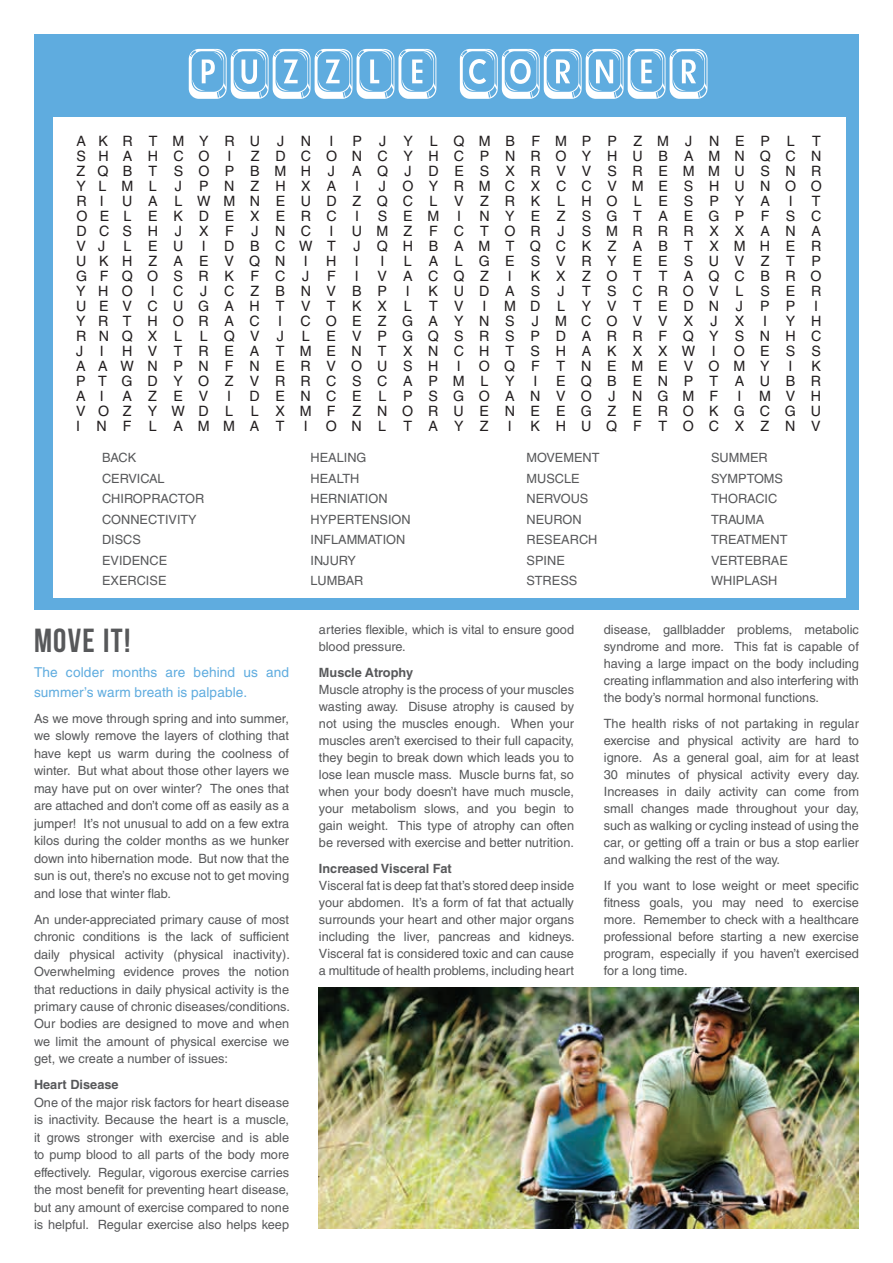
<style>
.page{position:relative;width:893px;height:1263px;background:#fff}
.page>*{position:absolute;margin:0;border:0;box-sizing:border-box;transform-origin:0 0}
.t1{font:67.65px "Betsy Flanagan";letter-spacing:-.01em;color:#fff}
.t2{font:33.3px "Bebas Neue";letter-spacing:.04em;color:#57585a}
.t3{font:14.25px/15px "Helvetica LT Std";color:#231f20;text-align:justify}
.t4{font:13.65px/20.4px "Helvetica LT Std";letter-spacing:.01em;color:#5facdf}
.t5{font:12.75px/17px "Helvetica LT Std";color:#57585a;text-align:justify}
.t6{font:700 12.75px "Helvetica LT Std";color:#57585a}
</style>
<div class="page">
<img style="left:319px;top:988px;width:540px;height:241px">
<div style="left:34px;top:34px;width:825px;height:576px;background:#5facdf"></div>
<div style="left:53px;top:117px;width:793px;height:480px;background:#fff"></div>
<h1 class="t1" style="left:185px;top:36px;width:525px">PUZZLE CORNER</h1>
<p class="t3" style="left:77px;top:133px;width:236px">A K R T M Y R U J N</p>
<p class="t3" style="left:330px;top:133px;width:5px">I</p>
<p class="t3" style="left:352px;top:133px;width:470px">P J Y L Q M B F M P P Z M J N E P L T</p>
<p class="t3" style="left:77px;top:148px;width:135px">S H A H C O</p>
<p class="t3" style="left:228px;top:148px;width:5px">I</p>
<p class="t3" style="left:76px;top:148px;width:747px;text-indent:174px">Z D C O N C Y H C P N R O Y H U B A M N Q C N Z Q B T S O P B M H J A Q J D E S X R V V S R E M M U S N R Y L M L</p>
<p class="t3" style="left:175px;top:178px;width:163px">J P N Z H X A</p>
<p class="t3" style="left:355px;top:178px;width:5px">I</p>
<p class="t3" style="left:379px;top:178px;width:444px">J O Y R M C X C C V M E S H U N O O</p>
<p class="t3" style="left:76px;top:193px;width:29px">R I</p>
<p class="t3" style="left:122px;top:193px;width:649px">U A L W M N E U D Z Q C L V Z R K L H O L E S P Y A</p>
<p class="t3" style="left:789px;top:193px;width:5px">I</p>
<p class="t3" style="left:812px;top:193px;width:10px">T</p>
<p class="t3" style="left:76px;top:208px;width:262px">O E L E K D E X E R C</p>
<p class="t3" style="left:355px;top:208px;width:5px">I</p>
<p class="t3" style="left:378px;top:208px;width:85px">S E M I</p>
<p class="t3" style="left:479px;top:208px;width:344px">N Y E Z S G T A E G P F S C</p>
<p class="t3" style="left:76px;top:223px;width:236px">D C S H J X F J N C</p>
<p class="t3" style="left:329px;top:223px;width:5px">I</p>
<p class="t3" style="left:352px;top:223px;width:471px">U M Z F C T O R J S M R R R X X A N A</p>
<p class="t3" style="left:76px;top:238px;width:31px">V J</p>
<p class="t3" style="left:123px;top:238px;width:62px">L E U</p>
<p class="t3" style="left:202px;top:238px;width:5px">I</p>
<p class="t3" style="left:76px;top:238px;width:746px;text-indent:148px">D B C W T J Q H B A M T Q C K Z A B T X M H E R<br>U K H Z A E V Q N</p>
<p class="t3" style="left:304px;top:253px;width:5px">I</p>
<p class="t3" style="left:326px;top:253px;width:12px">H</p>
<p class="t3" style="left:355px;top:253px;width:5px">I</p>
<p class="t3" style="left:380px;top:253px;width:5px">I</p>
<p class="t3" style="left:404px;top:253px;width:418px">L A L G E S V R Y E E S U V Z T P</p>
<p class="t3" style="left:76px;top:268px;width:261px">G F Q O S R K F C J F</p>
<p class="t3" style="left:355px;top:268px;width:5px">I</p>
<p class="t3" style="left:378px;top:268px;width:113px">V A C Q Z</p>
<p class="t3" style="left:508px;top:268px;width:5px">I</p>
<p class="t3" style="left:531px;top:268px;width:292px">K X Z O T T A Q C B R O</p>
<p class="t3" style="left:76px;top:283px;width:58px">Y H O</p>
<p class="t3" style="left:151px;top:283px;width:5px">I</p>
<p class="t3" style="left:173px;top:283px;width:215px">C J C Z B N V B P</p>
<p class="t3" style="left:406px;top:283px;width:5px">I</p>
<p class="t3" style="left:76px;top:283px;width:746px;text-indent:352px">K U D A S J T S C R O V L S E R<br>U E V C U G A H T V T K X L T V</p>
<p class="t3" style="left:482px;top:298px;width:314px">I M D L Y V T E D N J P P</p>
<p class="t3" style="left:814px;top:298px;width:5px">I</p>
<p class="t3" style="left:76px;top:313px;width:185px">Y R T H O R A C</p>
<p class="t3" style="left:278px;top:313px;width:5px">I</p>
<p class="t3" style="left:301px;top:313px;width:445px">C O E Z G A Y N S J M C O V V X J X</p>
<p class="t3" style="left:763px;top:313px;width:5px">I</p>
<p class="t3" style="left:786px;top:313px;width:37px">Y H</p>
<p class="t3" style="left:76px;top:328px;width:209px">R N Q X L L Q V J</p>
<p class="t3" style="left:302px;top:328px;width:521px">L E V P G Q S R S P D A R R F Q Y S N H C</p>
<p class="t3" style="left:76px;top:343px;width:29px">J I</p>
<p class="t3" style="left:122px;top:343px;width:595px">H V T R E A T M E N T X N C H T S H A K X X W I</p>
<p class="t3" style="left:734px;top:343px;width:88px">O E S S</p>
<p class="t3" style="left:76px;top:359px;width:364px">A A W N P N F N E R V O U S H</p>
<p class="t3" style="left:457px;top:359px;width:5px">I</p>
<p class="t3" style="left:479px;top:359px;width:292px">O Q F T N E M E V O M Y</p>
<p class="t3" style="left:788px;top:359px;width:5px">I</p>
<p class="t3" style="left:811px;top:359px;width:11px">K</p>
<p class="t3" style="left:76px;top:374px;width:440px">P T G D Y O Z V R R C S C A P M L Y</p>
<p class="t3" style="left:533px;top:374px;width:5px">I</p>
<p class="t3" style="left:556px;top:374px;width:267px">E Q B E N P T A U B R</p>
<p class="t3" style="left:76px;top:389px;width:29px">A I</p>
<p class="t3" style="left:122px;top:389px;width:88px">A Z E V</p>
<p class="t3" style="left:227px;top:389px;width:5px">I</p>
<p class="t3" style="left:250px;top:389px;width:470px">D E N C E L P S G O A N V O J N G M F</p>
<p class="t3" style="left:76px;top:389px;width:747px;text-indent:661px">I M V H V O Z Y W D L L X M F Z N O R U E N E E G Z E R O K G C G U I N F L A M M A T</p>
<p class="t3" style="left:304px;top:419px;width:5px">I</p>
<p class="t3" style="left:326px;top:419px;width:164px">O N L T A Y Z</p>
<p class="t3" style="left:508px;top:419px;width:5px">I</p>
<p class="t3" style="left:531px;top:419px;width:292px">K H U Q F T O C X Z N V</p>
<p class="t5" style="left:102px;top:449px;width:36px">BACK</p>
<p class="t5" style="left:311px;top:449px;width:57px">HEALING</p>
<p class="t5" style="left:527px;top:449px;width:75px">MOVEMENT</p>
<p class="t5" style="left:711px;top:449px;width:58px">SUMMER</p>
<p class="t5" style="left:102px;top:469px;width:64px">CERVICAL</p>
<p class="t5" style="left:311px;top:469px;width:50px">HEALTH</p>
<p class="t5" style="left:527px;top:469px;width:55px">MUSCLE</p>
<p class="t5" style="left:711px;top:469px;width:73px">SYMPTOMS</p>
<p class="t5" style="left:102px;top:490px;width:104px">CHIROPRACTOR</p>
<p class="t5" style="left:311px;top:490px;width:79px">HERNIATION</p>
<p class="t5" style="left:527px;top:490px;width:63px">NERVOUS</p>
<p class="t5" style="left:711px;top:490px;width:68px">THORACIC</p>
<p class="t5" style="left:102px;top:510px;width:96px">CONNECTIVITY</p>
<p class="t5" style="left:311px;top:510px;width:102px">HYPERTENSION</p>
<p class="t5" style="left:527px;top:510px;width:56px">NEURON</p>
<p class="t5" style="left:711px;top:510px;width:55px">TRAUMA</p>
<p class="t5" style="left:102px;top:531px;width:40px">DISCS</p>
<p class="t5" style="left:311px;top:531px;width:96px">INFLAMMATION</p>
<p class="t5" style="left:527px;top:531px;width:72px">RESEARCH</p>
<p class="t5" style="left:711px;top:531px;width:78px">TREATMENT</p>
<p class="t5" style="left:102px;top:551px;width:67px">EVIDENCE</p>
<p class="t5" style="left:311px;top:551px;width:47px">INJURY</p>
<p class="t5" style="left:527px;top:551px;width:40px">SPINE</p>
<p class="t5" style="left:711px;top:551px;width:78px">VERTEBRAE</p>
<p class="t5" style="left:102px;top:572px;width:66px">EXERCISE</p>
<p class="t5" style="left:311px;top:572px;width:54px">LUMBAR</p>
<p class="t5" style="left:527px;top:572px;width:52px">STRESS</p>
<p class="t5" style="left:711px;top:572px;width:68px">WHIPLASH</p>
<h2 class="t2" style="left:34px;top:622px;width:98px">MOVE IT!</h2>
<p class="t4" style="left:34px;top:661px;width:257px">The colder months are behind us and summer’s warm breath is palpable.</p>
<p class="t5" style="left:34px;top:710px;width:257px;line-height:17.4px">As we move through spring and into summer, we slowly remove the layers of clothing that have kept us warm during the coolness of winter. But what about those other layers we may have put on over winter? The ones that are attached and don’t come off as easily as a jumper! It’s not unusual to add on a few extra kilos during the colder months as we hunker down into hibernation mode. But now that the sun is out, there’s no excuse not to get moving and lose that winter flab.</p>
<p class="t5" style="left:34px;top:910px;width:257px;line-height:17.4px">An under-appreciated primary cause of most chronic conditions is the lack of sufficient daily physical activity (physical inactivity).<br>Overwhelming evidence proves the notion that reductions in daily physical activity is the primary cause of chronic diseases/conditions.<br>Our bodies are designed to move and when we limit the amount of physical exercise we get, we create a number of issues:</p>
<p class="t6" style="left:34px;top:1077px;width:86px">Heart Disease</p>
<p class="t5" style="left:34px;top:1094px;width:257px;line-height:17.4px">One of the major risk factors for heart disease is inactivity. Because the heart is a muscle, it grows stronger with exercise and is able to pump blood to all parts of the body more effectively. Regular, vigorous exercise carries the most benefit for preventing heart disease, but any amount of exercise compared to none is helpful. Regular exercise also helps keep</p>
<p class="t5" style="left:319px;top:621px;width:257px">arteries flexible, which is vital to ensure good blood pressure.</p>
<p class="t6" style="left:319px;top:665px;width:96px">Muscle Atrophy</p>
<p class="t5" style="left:319px;top:681px;width:257px">Muscle atrophy is the process of your muscles wasting away. Disuse atrophy is caused by not using the muscles enough. When your muscles aren’t exercised to their full capacity, they begin to break down which leads you to lose lean muscle mass. Muscle burns fat, so when your body doesn’t have much muscle, your metabolism slows, and you begin to gain weight. This type of atrophy can often be reversed with exercise and better nutrition.</p>
<p class="t6" style="left:319px;top:860px;width:134px">Increased Visceral Fat</p>
<p class="t5" style="left:319px;top:877px;width:257px">Visceral fat is deep fat that’s stored deep inside your abdomen. It’s a form of fat that actually surrounds your heart and other major organs including the liver, pancreas and kidneys.<br>Visceral fat is considered toxic and can cause a multitude of health problems, including heart</p>
<p class="t5" style="left:604px;top:621px;width:257px">disease, gallbladder problems, metabolic syndrome and more. This fat is capable of having a large impact on the body including creating inflammation and also interfering with the body’s normal hormonal functions.</p>
<p class="t5" style="left:604px;top:715px;width:257px">The health risks of not partaking in regular exercise and physical activity are hard to ignore. As a general goal, aim for at least 30 minutes of physical activity every day.<br>Increases in daily activity can come from small changes made throughout your day, such as walking or cycling instead of using the car, or getting off a train or bus a stop earlier and walking the rest of the way.</p>
<p class="t5" style="left:604px;top:877px;width:257px">If you want to lose weight or meet specific fitness goals, you may need to exercise more. Remember to check with a healthcare professional before starting a new exercise program, especially if you haven’t exercised for a long time.</p>
</div>
